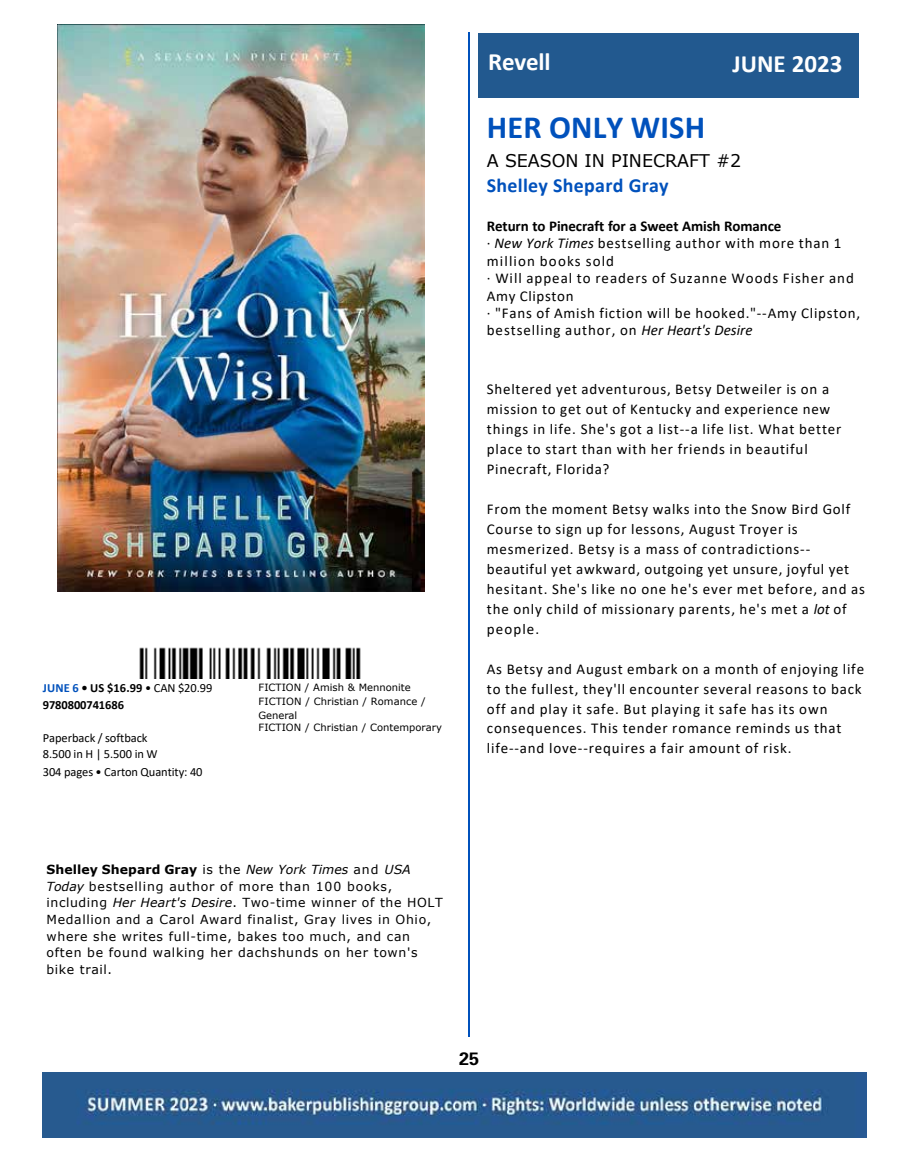
<style>
.page{position:relative;width:918px;height:1175px;background:#fff}
.page>*{position:absolute;margin:0;border:0;box-sizing:border-box;transform-origin:0 0}
.t1{font:700 32.4px "Calibri";letter-spacing:.005em;color:#0051bc}
.t2{font:700 24.9px "Calibri";color:#fff}
.t3{font:700 19.95px "Calibri";letter-spacing:.015em;color:#0051bc}
.t4{font:700 18px "Univers";color:#000}
.t5{font:17.4px "Verdana";letter-spacing:-.005em;color:#000}
.t6{font:15px/20px "Calibri";letter-spacing:.055em;color:#000}
.t7{font:12.45px/16.2px "Verdana";letter-spacing:.055em;color:#000}
.t8{font:12.45px/16.2px "Calibri";letter-spacing:-.005em;color:#000}
.t9{font:700 12.45px/16.2px "Calibri";letter-spacing:-.005em;color:#000}
.t10{font:10.05px/13.6px "Verdana";color:#000}
.s1{color:#0051bc}
.s2{font-weight:400}
.s3{font-weight:700}
.s4{font-style:italic}
</style>
<div class="page">
<img style="left:58px;top:25px;width:367px;height:566px">
<img style="left:139px;top:647px;width:222px;height:31px">
<hr style="left:468px;top:32px;width:1px;height:1004px;background:#0051bc">
<div style="left:478px;top:33px;width:381px;height:64px;background:#22598f"></div>
<img style="left:43px;top:1072px;width:823px;height:65px">
<p class="t9" style="left:43px;top:680px;width:171px"><span class="s1">JUNE 6</span> • US $16.99 <span class="s2">• CAN $20.99<br></span>9780800741686</p>
<p class="t8" style="left:43px;top:729px;width:116px">Paperback / softback<br>8.500 in H | 5.500 in W</p>
<p class="t8" style="left:43px;top:763px;width:161px">304 pages • Carton Quantity: 40</p>
<p class="t10" style="left:259px;top:680px;width:169px">FICTION / Amish &amp; Mennonite<br>FICTION / Christian / Romance /<br>General</p>
<p class="t10" style="left:259px;top:720px;width:185px">FICTION / Christian / Contemporary</p>
<h2 class="t2" style="left:488px;top:44px;width:64px">Revell</h2>
<h2 class="t2" style="left:733px;top:46px;width:111px">JUNE 2023</h2>
<h1 class="t1" style="left:487px;top:105px;width:220px">HER ONLY WISH</h1>
<p class="t5" style="left:487px;top:149px;width:256px">A SEASON IN PINECRAFT #2</p>
<h3 class="t3" style="left:487px;top:171px;width:183px">Shelley Shepard Gray</h3>
<p class="t6" style="left:487px;top:216px;width:375px;line-height:17.4px"><span class="s3">Return to Pinecraft for a Sweet Amish Romance<br></span>· <span class="s4">New York Times</span> bestselling author with more than 1 million books sold<br>· Will appeal to readers of Suzanne Woods Fisher and Amy Clipston<br>· "Fans of Amish fiction will be hooked."--Amy Clipston, bestselling author, on <span class="s4">Her Heart's Desire</span></p>
<p class="t6" style="left:487px;top:379px;width:356px">Sheltered yet adventurous, Betsy Detweiler is on a mission to get out of Kentucky and experience new things in life. She's got a list--a life list. What better place to start than with her friends in beautiful Pinecraft, Florida?</p>
<p class="t6" style="left:487px;top:498px;width:380px">From the moment Betsy walks into the Snow Bird Golf Course to sign up for lessons, August Troyer is mesmerized. Betsy is a mass of contradictions-- beautiful yet awkward, outgoing yet unsure, joyful yet hesitant. She's like no one he's ever met before, and as the only child of missionary parents, he's met a <span class="s4">lot</span> of people.</p>
<p class="t6" style="left:487px;top:658px;width:379px">As Betsy and August embark on a month of enjoying life to the fullest, they'll encounter several reasons to back off and play it safe. But playing it safe has its own consequences. This tender romance reminds us that life--and love--requires a fair amount of risk.</p>
<p class="t7" style="left:47px;top:861px;width:398px"><span class="s3">Shelley Shepard Gray</span> is the <span class="s4">New York Times</span> and <span class="s4">USA<br>Today</span> bestselling author of more than 100 books, including <span class="s4">Her Heart's Desire</span>. Two-time winner of the HOLT</p>
<p class="t7" style="left:47px;top:911px;width:386px">Medallion and a Carol Award finalist, Gray lives in Ohio, where she writes full-time, bakes too much, and can often be found walking her dachshunds on her town's</p>
<p class="t7" style="left:47px;top:961px;width:67px">bike trail.</p>
<p class="t4" style="left:459px;top:1048px;width:22px">25</p>
</div>
